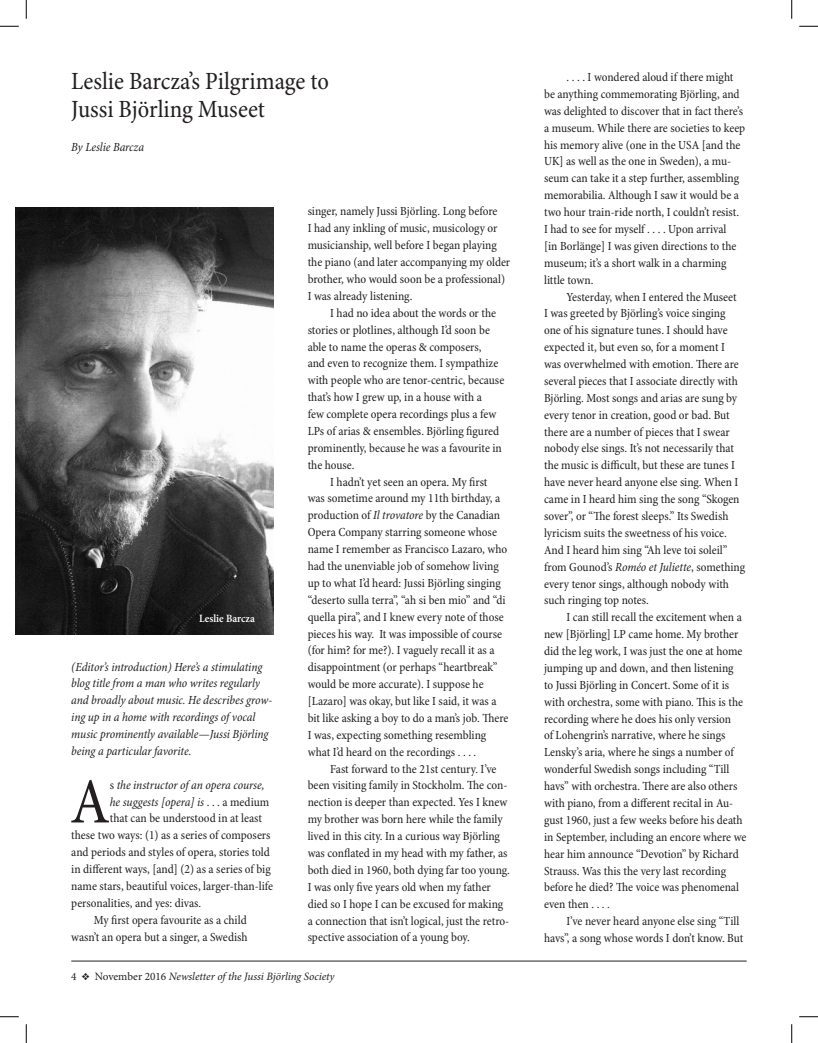
<style>
.page{position:relative;width:818px;height:1043px;background:#fff}
.page>*{position:absolute;margin:0;border:0;box-sizing:border-box;transform-origin:0 0}
.txt{font:condensed 65.12px "Minion Pro";color:#231f20}
.head{font:condensed 25px "Minion Pro";color:#231f20}
.txt-2{font:condensed 12.5px/16.9px "Minion Pro";letter-spacing:-.005em;color:#231f20}
.txt-3{font:italic condensed 12.5px/16.9px "Minion Pro";letter-spacing:-.01em;color:#231f20}
.t1{font:italic 11.25px "Minion Pro";letter-spacing:-.005em;color:#231f20}
.t2{font:600 condensed 11.25px "Minion Pro";color:#fff}
.s1{font-style:normal}
.s2{font-style:italic}
</style>
<div class="page">
<hr style="left:71px;top:960px;width:675px;height:1px;background:#231f20">
<img style="left:15px;top:207px;width:259px;height:428px">
<svg style="left:0;top:25px;width:19px;height:2px"></svg>
<svg style="left:799px;top:25px;width:19px;height:2px"></svg>
<svg style="left:0;top:1016px;width:19px;height:1px"></svg>
<svg style="left:799px;top:1016px;width:19px;height:1px"></svg>
<svg style="left:25px;top:0;width:2px;height:19px"></svg>
<svg style="left:25px;top:1024px;width:2px;height:18px"></svg>
<svg style="left:791px;top:0;width:1px;height:19px"></svg>
<svg style="left:791px;top:1024px;width:1px;height:18px"></svg>
<p class="head" style="left:71px;top:66px;width:259px">Leslie Barcza’s Pilgrimage to</p>
<p class="head" style="left:71px;top:94px;width:195px">Jussi Björling Museet</p>
<p class="txt-3" style="left:71px;top:139px;width:74px">By Leslie Barcza</p>
<p class="t2" style="left:199px;top:611px;width:57px">Leslie Barcza</p>
<p class="txt-3" style="left:71px;top:658px;width:202px">(Editor’s introduction) Here’s a stimulating blog title from a man who writes regularly and broadly about music. He describes grow&shy;ing up in a home with recordings of vocal music prominently available—Jussi Björling being a particular favorite.</p>
<p class="txt" style="left:70px;top:762px;width:41px">A</p>
<p class="txt-3" style="left:110px;top:776px;width:156px"><span class="s1">s</span> the instructor of an opera course,</p>
<p class="txt-3" style="left:110px;top:793px;width:161px">he suggests [opera] is <span class="s1">. . . a medium</span></p>
<p class="txt-2" style="left:110px;top:810px;width:154px">that can be understood in at least</p>
<p class="txt-2" style="left:71px;top:827px;width:201px">these two ways: (1) as a series of composers</p>
<p class="txt-2" style="left:71px;top:844px;width:200px">and periods and styles of opera, stories told</p>
<p class="txt-2" style="left:71px;top:861px;width:201px">in different ways, [and] (2) as a series of big</p>
<p class="txt-2" style="left:71px;top:878px;width:203px">name stars, beautiful voices, larger-than-life</p>
<p class="txt-2" style="left:71px;top:895px;width:131px">personalities, and yes: divas.</p>
<p class="txt-2" style="left:71px;top:911px;width:178px;text-align:right">My first opera favourite as a child wasn’t an opera but a singer, a Swedish</p>
<p class="txt-2" style="left:308px;top:203px;width:204px">singer, namely Jussi Björling. Long before<br>I had any inkling of music, musicology or musicianship, well before I began playing the piano (and later accompanying my older brother, who would soon be a professional)<br>I was already listening.</p>
<p class="txt-2" style="left:308px;top:305px;width:198px;text-indent:22px">I had no idea about the words or the stories or plotlines, although I’d soon be able to name the operas &amp; composers,<br>and even to recognize them. I sympathize with people who are tenor-centric, because that’s how I grew up, in a house with a<br>few complete opera recordings plus a few LPs of arias &amp; ensembles. Björling figured prominently, because he was a favourite in the house.</p>
<p class="txt-2" style="left:308px;top:473px;width:202px;text-indent:22px">I hadn’t yet seen an opera. My first<br>was sometime around my 11th birthday, a production of <span class="s2">Il trovatore</span> by the Canadian Opera Company starring someone whose name I remember as Francisco Lazaro, who had the unenviable job of somehow living up to what I’d heard: Jussi Björling singing “deserto sulla terra”, “ah si ben mio” and “di quella pira”, and I knew every note of those pieces his way. It was impossible of course (for him? for me?). I vaguely recall it as a disappointment (or perhaps “heartbreak” would be more accurate). I suppose he [Lazaro] was okay, but like I said, it was a bit like asking a boy to do a man’s job. There I was, expecting something resembling what I’d heard on the recordings . . . .</p>
<p class="txt-2" style="left:308px;top:760px;width:204px;text-indent:22px">Fast forward to the 21st century. I’ve been visiting family in Stockholm. The con&shy;nection is deeper than expected. Yes I knew my brother was born here while the family lived in this city. In a curious way Björling was conflated in my head with my father, as both died in 1960, both dying far too young.<br>I was only five years old when my father died so I hope I can be excused for making a connection that isn’t logical, just the retro&shy;spective association of a young boy.</p>
<p class="t1" style="left:71px;top:969px;width:265px"><span class="s1">4</span> ❖ <span class="s1">November 2016</span> Newsletter of the Jussi Björling Society</p>
<p class="txt-2" style="left:544px;top:69px;width:203px;text-indent:22px">. . . . I wondered aloud if there might be anything commemorating Björling, and was delighted to discover that in fact there’s a museum. While there are societies to keep his memory alive (one in the USA [and the UK] as well as the one in Sweden), a mu&shy;seum can take it a step further, assembling memorabilia. Although I saw it would be a two hour train-ride north, I couldn’t resist.<br>I had to see for myself . . . . Upon arrival<br>[in Borlänge] I was given directions to the museum; it’s a short walk in a charming little town.</p>
<p class="txt-2" style="left:544px;top:288px;width:202px;text-indent:22px">Yesterday, when I entered the Museet<br>I was greeted by Björling’s voice singing one of his signature tunes. I should have expected it, but even so, for a moment I was overwhelmed with emotion. There are several pieces that I associate directly with Björling. Most songs and arias are sung by every tenor in creation, good or bad. But there are a number of pieces that I swear nobody else sings. It’s not necessarily that the music is difficult, but these are tunes I have never heard anyone else sing. When I came in I heard him sing the song “Skogen sover”, or “The forest sleeps.” Its Swedish lyricism suits the sweetness of his voice.<br>And I heard him sing “Ah leve toi soleil” from Gounod’s <span class="s2">Roméo et Juliette</span>, something every tenor sings, although nobody with such ringing top notes.</p>
<p class="txt-2" style="left:544px;top:609px;width:204px;text-indent:22px">I can still recall the excitement when a new [Björling] LP came home. My brother did the leg work, I was just the one at home jumping up and down, and then listening<br>to Jussi Björling in Concert. Some of it is with orchestra, some with piano. This is the recording where he does his only version<br>of Lohengrin’s narrative, where he sings Lensky’s aria, where he sings a number of wonderful Swedish songs including “Till havs” with orchestra. There are also others with piano, from a different recital in Au&shy;gust 1960, just a few weeks before his death in September, including an encore where we hear him announce “Devotion” by Richard Strauss. Was this the very last recording before he died? The voice was phenomenal even then . . . .</p>
<p class="txt-2" style="left:544px;top:913px;width:201px;text-indent:22px">I’ve never heard anyone else sing “Till havs”, a song whose words I don’t know. But</p>
</div>
